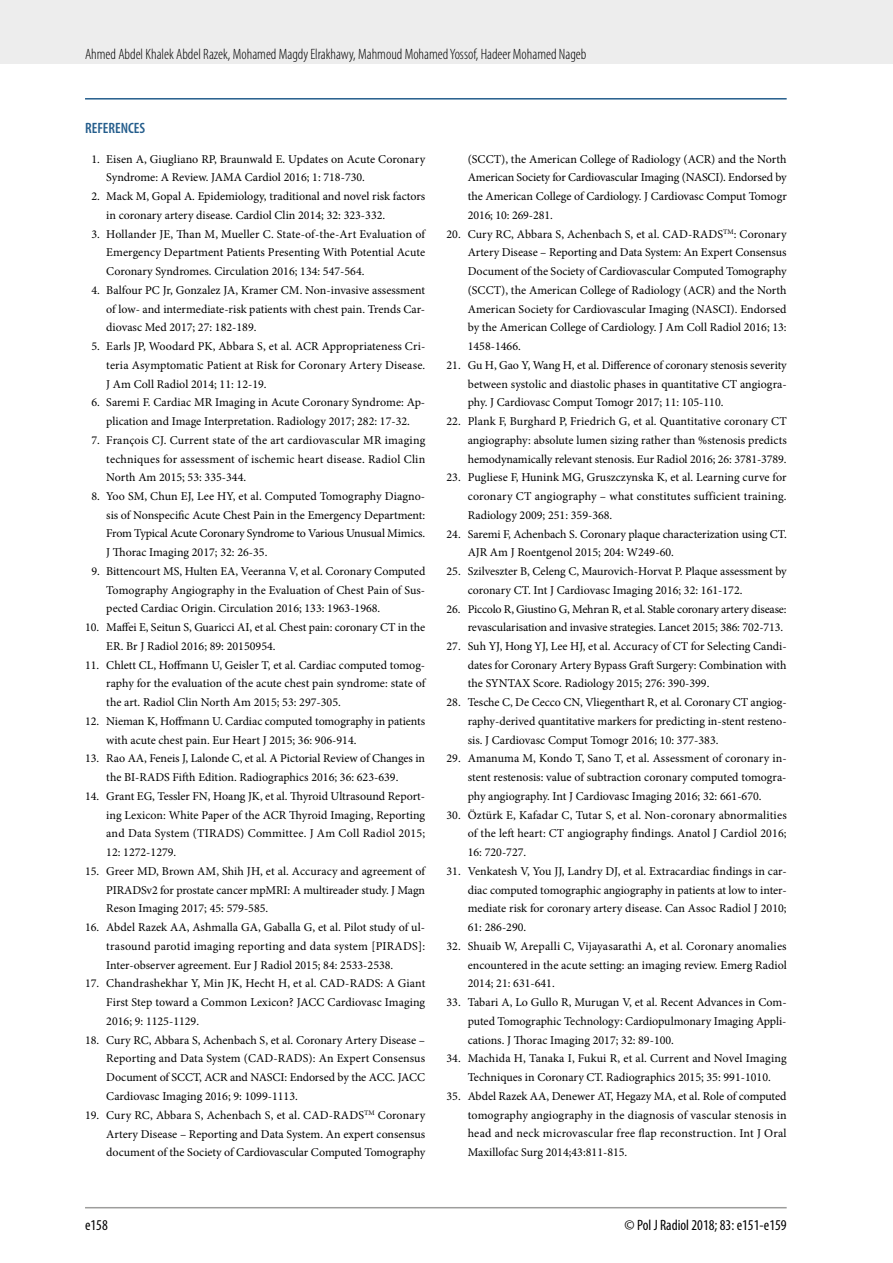
<style>
.page{position:relative;width:893px;height:1263px;background:#fff}
.page>*{position:absolute;margin:0;border:0;box-sizing:border-box;transform-origin:0 0}
.t1{font:300 condensed 15px "Myriad Pro";color:#000}
.t2{font:condensed 15px "Myriad Pro";color:#000}
.t3{font:600 condensed 15px "Myriad Pro";color:#245d8c}
.t4{font:12px/18.8px "Minion Pro";color:#000;text-align:justify}
</style>
<div class="page">
<div style="left:0;top:0;width:893px;height:64px;background:#ededed"></div>
<hr style="left:85px;top:1207px;width:702px;height:1px;background:#9d9d9c">
<hr style="left:85px;top:98px;width:702px;height:2px;background:#245d8c">
<p class="t1" style="left:85px;top:45px;width:503px">Ahmed Abdel Khalek Abdel Razek, Mohamed Magdy Elrakhawy, Mahmoud Mohamed Yossof, Hadeer Mohamed Nageb</p>
<p class="t3" style="left:85px;top:118px;width:62px">REFERENCES</p>
<p class="t4" style="left:106px;top:149px;width:320px;text-indent:-15px">1. Eisen A, Giugliano RP, Braunwald E. Updates on Acute Coronary<br>Syndrome: A Review. JAMA Cardiol 2016; 1: 718-730.</p>
<p class="t4" style="left:106px;top:187px;width:320px;text-indent:-15px">2. Mack M, Gopal A. Epidemiology, traditional and novel risk factors in coronary artery disease. Cardiol Clin 2014; 32: 323-332.</p>
<p class="t4" style="left:106px;top:224px;width:320px;text-indent:-15px">3. Hollander JE, Than M, Mueller C. State-of-the-Art Evaluation of Emergency Department Patients Presenting With Potential Acute Coronary Syndromes. Circulation 2016; 134: 547-564.</p>
<p class="t4" style="left:106px;top:281px;width:320px;text-indent:-15px">4. Balfour PC Jr, Gonzalez JA, Kramer CM. Non-invasive assessment of low- and intermediate-risk patients with chest pain. Trends Car&shy;diovasc Med 2017; 27: 182-189.</p>
<p class="t4" style="left:106px;top:337px;width:320px;text-indent:-15px">5. Earls JP, Woodard PK, Abbara S, et al. ACR Appropriateness Cri&shy;teria Asymptomatic Patient at Risk for Coronary Artery Disease.<br>J Am Coll Radiol 2014; 11: 12-19.</p>
<p class="t4" style="left:91px;top:393px;width:335px;text-align:center">6. Saremi F. Cardiac MR Imaging in Acute Coronary Syndrome: Ap&shy;plication and Image Interpretation. Radiology 2017; 282: 17-32.</p>
<p class="t4" style="left:106px;top:431px;width:320px;text-indent:-15px">7. François CJ. Current state of the art cardiovascular MR imaging techniques for assessment of ischemic heart disease. Radiol Clin North Am 2015; 53: 335-344.</p>
<p class="t4" style="left:106px;top:487px;width:320px;text-indent:-15px">8. Yoo SM, Chun EJ, Lee HY, et al. Computed Tomography Diagno&shy;sis of Nonspecific Acute Chest Pain in the Emergency Department:<br>From Typical Acute Coronary Syndrome to Various Unusual Mimics.<br>J Thorac Imaging 2017; 32: 26-35.</p>
<p class="t4" style="left:106px;top:562px;width:320px;text-indent:-15px">9. Bittencourt MS, Hulten EA, Veeranna V, et al. Coronary Computed Tomography Angiography in the Evaluation of Chest Pain of Sus&shy;pected Cardiac Origin. Circulation 2016; 133: 1963-1968.</p>
<p class="t4" style="left:106px;top:618px;width:320px;text-indent:-21px">10. Maffei E, Seitun S, Guaricci AI, et al. Chest pain: coronary CT in the<br>ER. Br J Radiol 2016; 89: 20150954.</p>
<p class="t4" style="left:106px;top:655px;width:320px;text-indent:-21px">11. Chlett CL, Hoffmann U, Geisler T, et al. Cardiac computed tomog&shy;raphy for the evaluation of the acute chest pain syndrome: state of the art. Radiol Clin North Am 2015; 53: 297-305.</p>
<p class="t4" style="left:106px;top:712px;width:320px;text-indent:-21px">12. Nieman K, Hoffmann U. Cardiac computed tomography in patients with acute chest pain. Eur Heart J 2015; 36: 906-914.</p>
<p class="t4" style="left:85px;top:749px;width:342px;text-align:center">13. Rao AA, Feneis J, Lalonde C, et al. A Pictorial Review of Changes in the BI-RADS Fifth Edition. Radiographics 2016; 36: 623-639.</p>
<p class="t4" style="left:106px;top:787px;width:320px;text-indent:-21px">14. Grant EG, Tessler FN, Hoang JK, et al. Thyroid Ultrasound Report&shy;ing Lexicon: White Paper of the ACR Thyroid Imaging, Reporting and Data System (TIRADS) Committee. J Am Coll Radiol 2015; 12: 1272-1279.</p>
<p class="t4" style="left:106px;top:862px;width:320px;text-indent:-21px">15. Greer MD, Brown AM, Shih JH, et al. Accuracy and agreement of PIRADSv2 for prostate cancer mpMRI: A multireader study. J Magn Reson Imaging 2017; 45: 579-585.</p>
<p class="t4" style="left:106px;top:918px;width:320px;text-indent:-21px">16. Abdel Razek AA, Ashmalla GA, Gaballa G, et al. Pilot study of ul&shy;trasound parotid imaging reporting and data system [PIRADS]:<br>Inter-observer agreement. Eur J Radiol 2015; 84: 2533-2538.</p>
<p class="t4" style="left:106px;top:974px;width:320px;text-indent:-21px">17. Chandrashekhar Y, Min JK, Hecht H, et al. CAD-RADS: A Giant First Step toward a Common Lexicon? JACC Cardiovasc Imaging 2016; 9: 1125-1129.</p>
<p class="t4" style="left:106px;top:1030px;width:320px;text-indent:-21px">18. Cury RC, Abbara S, Achenbach S, et al. Coronary Artery Disease – Reporting and Data System (CAD-RADS): An Expert Consensus Document of SCCT, ACR and NASCI: Endorsed by the ACC. JACC Cardiovasc Imaging 2016; 9: 1099-1113.</p>
<p class="t4" style="left:106px;top:1105px;width:320px;text-indent:-21px">19. Cury RC, Abbara S, Achenbach S, et al. CAD-RADS<sup>TM</sup> Coronary Artery Disease – Reporting and Data System. An expert consensus document of the Society of Cardiovascular Computed Tomography</p>
<p class="t4" style="left:468px;top:149px;width:320px">(SCCT), the American College of Radiology (ACR) and the North American Society for Cardiovascular Imaging (NASCI). Endorsed by the American College of Cardiology. J Cardiovasc Comput Tomogr 2016; 10: 269-281.</p>
<p class="t4" style="left:468px;top:224px;width:320px;text-indent:-21px">20. Cury RC, Abbara S, Achenbach S, et al. CAD-RADS<sup>TM</sup>: Coronary Artery Disease – Reporting and Data System: An Expert Consensus Document of the Society of Cardiovascular Computed Tomography (SCCT), the American College of Radiology (ACR) and the North American Society for Cardiovascular Imaging (NASCI). Endorsed by the American College of Cardiology. J Am Coll Radiol 2016; 13:<br>1458-1466.</p>
<p class="t4" style="left:468px;top:356px;width:321px;text-indent:-21px">21. Gu H, Gao Y, Wang H, et al. Difference of coronary stenosis severity between systolic and diastolic phases in quantitative CT angiogra&shy;phy. J Cardiovasc Comput Tomogr 2017; 11: 105-110.</p>
<p class="t4" style="left:468px;top:412px;width:320px;text-indent:-21px">22. Plank F, Burghard P, Friedrich G, et al. Quantitative coronary CT angiography: absolute lumen sizing rather than %stenosis predicts hemodynamically relevant stenosis. Eur Radiol 2016; 26: 3781-3789.</p>
<p class="t4" style="left:468px;top:468px;width:320px;text-indent:-21px">23. Pugliese F, Hunink MG, Gruszczynska K, et al. Learning curve for coronary CT angiography – what constitutes sufficient training.<br>Radiology 2009; 251: 359-368.</p>
<p class="t4" style="left:468px;top:524px;width:321px;text-indent:-21px">24. Saremi F, Achenbach S. Coronary plaque characterization using CT.<br>AJR Am J Roentgenol 2015; 204: W249-60.</p>
<p class="t4" style="left:468px;top:562px;width:321px;text-indent:-21px">25. Szilveszter B, Celeng C, Maurovich-Horvat P. Plaque assessment by coronary CT. Int J Cardiovasc Imaging 2016; 32: 161-172.</p>
<p class="t4" style="left:446px;top:599px;width:342px;text-align:right">26. Piccolo R, Giustino G, Mehran R, et al. Stable coronary artery disease: revascularisation and invasive strategies. Lancet 2015; 386: 702-713.</p>
<p class="t4" style="left:468px;top:637px;width:320px;text-indent:-21px">27. Suh YJ, Hong YJ, Lee HJ, et al. Accuracy of CT for Selecting Candi&shy;dates for Coronary Artery Bypass Graft Surgery: Combination with the SYNTAX Score. Radiology 2015; 276: 390-399.</p>
<p class="t4" style="left:468px;top:693px;width:320px;text-indent:-21px">28. Tesche C, De Cecco CN, Vliegenthart R, et al. Coronary CT angiog&shy;raphy-derived quantitative markers for predicting in-stent resteno&shy;sis. J Cardiovasc Comput Tomogr 2016; 10: 377-383.</p>
<p class="t4" style="left:468px;top:749px;width:320px;text-indent:-21px">29. Amanuma M, Kondo T, Sano T, et al. Assessment of coronary in&shy;stent restenosis: value of subtraction coronary computed tomogra&shy;phy angiography. Int J Cardiovasc Imaging 2016; 32: 661-670.</p>
<p class="t4" style="left:468px;top:805px;width:320px;text-indent:-21px">30. Öztürk E, Kafadar C, Tutar S, et al. Non-coronary abnormalities of the left heart: CT angiography findings. Anatol J Cardiol 2016; 16: 720-727.</p>
<p class="t4" style="left:468px;top:862px;width:320px;text-indent:-21px">31. Venkatesh V, You JJ, Landry DJ, et al. Extracardiac findings in car&shy;diac computed tomographic angiography in patients at low to inter&shy;mediate risk for coronary artery disease. Can Assoc Radiol J 2010; 61: 286-290.</p>
<p class="t4" style="left:468px;top:937px;width:320px;text-indent:-21px">32. Shuaib W, Arepalli C, Vijayasarathi A, et al. Coronary anomalies encountered in the acute setting: an imaging review. Emerg Radiol 2014; 21: 631-641.</p>
<p class="t4" style="left:468px;top:993px;width:320px;text-indent:-21px">33. Tabari A, Lo Gullo R, Murugan V, et al. Recent Advances in Com&shy;puted Tomographic Technology: Cardiopulmonary Imaging Appli&shy;cations. J Thorac Imaging 2017; 32: 89-100.</p>
<p class="t4" style="left:446px;top:1049px;width:342px;text-align:center">34. Machida H, Tanaka I, Fukui R, et al. Current and Novel Imaging<br>Techniques in Coronary CT. Radiographics 2015; 35: 991-1010.</p>
<p class="t4" style="left:468px;top:1087px;width:320px;text-indent:-21px">35. Abdel Razek AA, Denewer AT, Hegazy MA, et al. Role of computed tomography angiography in the diagnosis of vascular stenosis in head and neck microvascular free flap reconstruction. Int J Oral Maxillofac Surg 2014;43:811-815.</p>
<p class="t2" style="left:85px;top:1216px;width:24px">e158</p>
<p class="t2" style="left:625px;top:1216px;width:164px">© Pol J Radiol 2018; 83: e151-e159</p>
</div>
